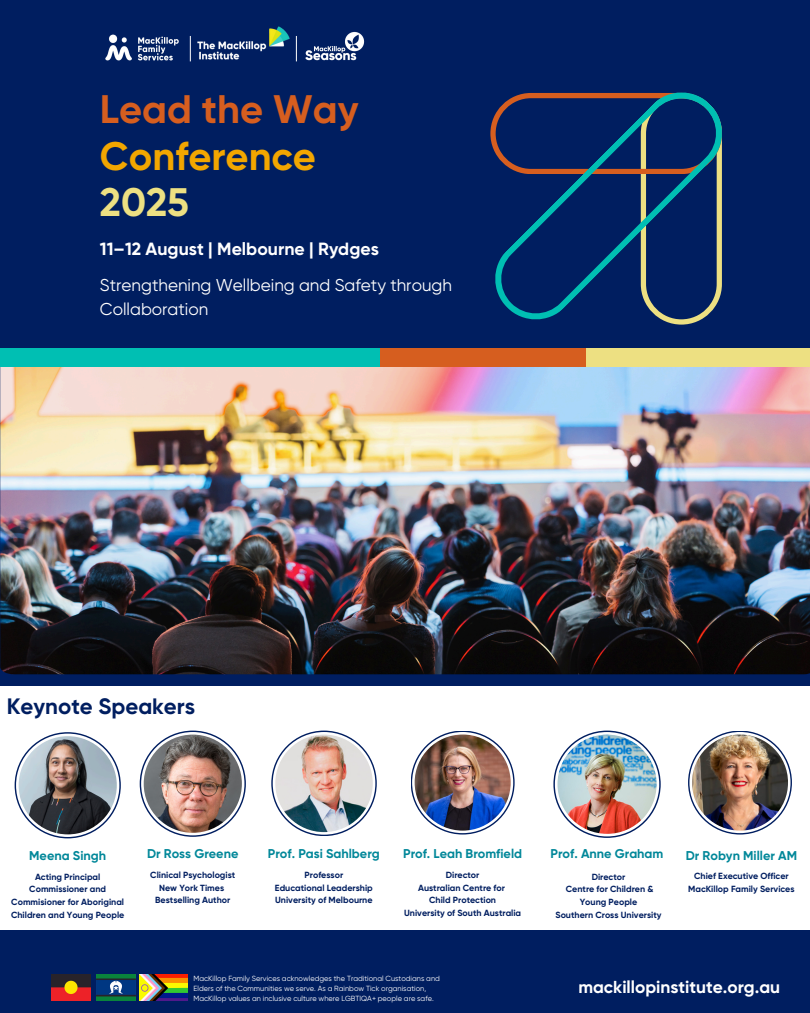
<style>
.page{position:relative;width:810px;height:1013px;background:#fff}
.page>*{position:absolute;margin:0;border:0;box-sizing:border-box;transform-origin:0 0}
.t1{font:700 39.8px/46.4px "Gilroy";color:#d65e1f}
.t2{font:700 22.3px "Gilroy";color:#001e60}
.t3{font:700 17.7px "Gilroy";color:#fff}
.t4{font:700 17.3px "Gilroy";color:#fff}
.t5{font:17.1px/23.3px "Gilroy";color:#fff}
.t6{font:700 12.7px "Gilroy";color:#008799}
.t7{font:700 8.9px/12.6px "Gilroy";color:#001e60;text-align:center}
.t8{font:7.4px/9.9px "Gilroy";color:#fff}
.s1{color:#f2a600}
.s2{color:#ede082}
</style>
<div class="page">
<div style="left:0;top:0;width:810px;height:1012px;background:#001e60"></div>
<img style="left:0;top:367px;width:810px;height:307px">
<div style="left:0;top:348px;width:381px;height:19px;background:#00bfb3"></div>
<div style="left:380px;top:348px;width:230px;height:19px;background:#d65e1f"></div>
<div style="left:587px;top:348px;width:223px;height:19px;background:#ede082"></div>
<svg style="left:491px;top:92px;width:231px;height:231px"></svg>
<img style="left:296px;top:31px;width:69px;height:31px">
<svg style="left:296px;top:36px;width:1px;height:25px"></svg>
<img style="left:197px;top:26px;width:99px;height:36px">
<img style="left:105px;top:34px;width:86px;height:28px">
<div style="left:0;top:686px;width:810px;height:243px;background:#fff"></div>
<svg style="left:271px;top:730px;width:106px;height:106px"></svg>
<svg style="left:273px;top:732px;width:102px;height:102px"></svg>
<img style="left:275px;top:734px;width:98px;height:98px;border-radius:50%">
<svg style="left:140px;top:730px;width:106px;height:106px"></svg>
<svg style="left:141px;top:732px;width:103px;height:103px"></svg>
<img style="left:144px;top:734px;width:98px;height:98px;border-radius:50%">
<svg style="left:688px;top:730px;width:104px;height:104px"></svg>
<svg style="left:689px;top:732px;width:102px;height:101px"></svg>
<img style="left:692px;top:734px;width:96px;height:96px;border-radius:50%">
<svg style="left:411px;top:730px;width:104px;height:104px"></svg>
<svg style="left:412px;top:732px;width:101px;height:101px"></svg>
<img style="left:415px;top:734px;width:96px;height:96px;border-radius:50%">
<svg style="left:553px;top:730px;width:108px;height:107px"></svg>
<svg style="left:555px;top:732px;width:104px;height:104px"></svg>
<img style="left:557px;top:734px;width:100px;height:99px;border-radius:50%">
<img style="left:51px;top:974px;width:39px;height:26px">
<img style="left:96px;top:974px;width:39px;height:26px">
<img style="left:140px;top:974px;width:47px;height:26px">
<svg style="left:15px;top:732px;width:106px;height:106px"></svg>
<svg style="left:16px;top:733px;width:103px;height:104px"></svg>
<img style="left:19px;top:736px;width:98px;height:98px;border-radius:50%">
<h2 class="t1" style="left:100px;top:86px;width:260px">Lead the Way<br><span class="s1">Conference<br></span><span class="s2">2025</span></h2>
<h3 class="t3" style="left:100px;top:238px;width:280px">11–12 August | Melbourne | Rydges</h3>
<h4 class="t5" style="left:100px;top:274px;width:354px">Strengthening Wellbeing and Safety through<br>Collaboration</h4>
<h5 class="t2" style="left:7px;top:693px;width:190px">Keynote Speakers</h5>
<p class="t6" style="left:29px;top:847px;width:78px">Meena Singh</p>
<p class="t7" style="left:11px;top:870px;width:115px">Acting Principal<br>Commissioner and<br>Commisioner for Aboriginal<br>Children and Young People</p>
<h5 class="t6" style="left:147px;top:846px;width:93px">Dr Ross Greene</h5>
<h5 class="t7" style="left:150px;top:868px;width:87px">Clinical Psychologist<br>New York Times<br>Bestselling Author</h5>
<h5 class="t6" style="left:268px;top:846px;width:113px">Prof. Pasi Sahlberg</h5>
<h6 class="t7" style="left:275px;top:868px;width:99px">Professor<br>Educational Leadership<br>University of Melbourne</h6>
<h5 class="t6" style="left:403px;top:846px;width:120px">Prof. Leah Bromfield</h5>
<h5 class="t7" style="left:404px;top:868px;width:119px">Director<br>Australian Centre for<br>Child Protection<br>University of South Australia</h5>
<p class="t8" style="left:194px;top:973px;width:248px">MacKillop Family Services acknowledges the Traditional Custodians and<br>Elders of the Communities we serve. As a Rainbow Tick organisation,<br>MacKillop values an inclusive culture where LGBTIQA+ people are safe.</p>
<h6 class="t6" style="left:551px;top:846px;width:114px">Prof. Anne Graham</h6>
<h6 class="t7" style="left:556px;top:870px;width:107px">Director<br>Centre for Children &amp;<br>Young People<br>Southern Cross University</h6>
<h6 class="t6" style="left:686px;top:847px;width:113px">Dr Robyn Miller AM</h6>
<h6 class="t7" style="left:688px;top:870px;width:108px">Chief Executive Officer<br>MacKillop Family Services</h6>
<h6 class="t4" style="left:578px;top:977px;width:203px">mackillopinstitute.org.au</h6>
</div>
